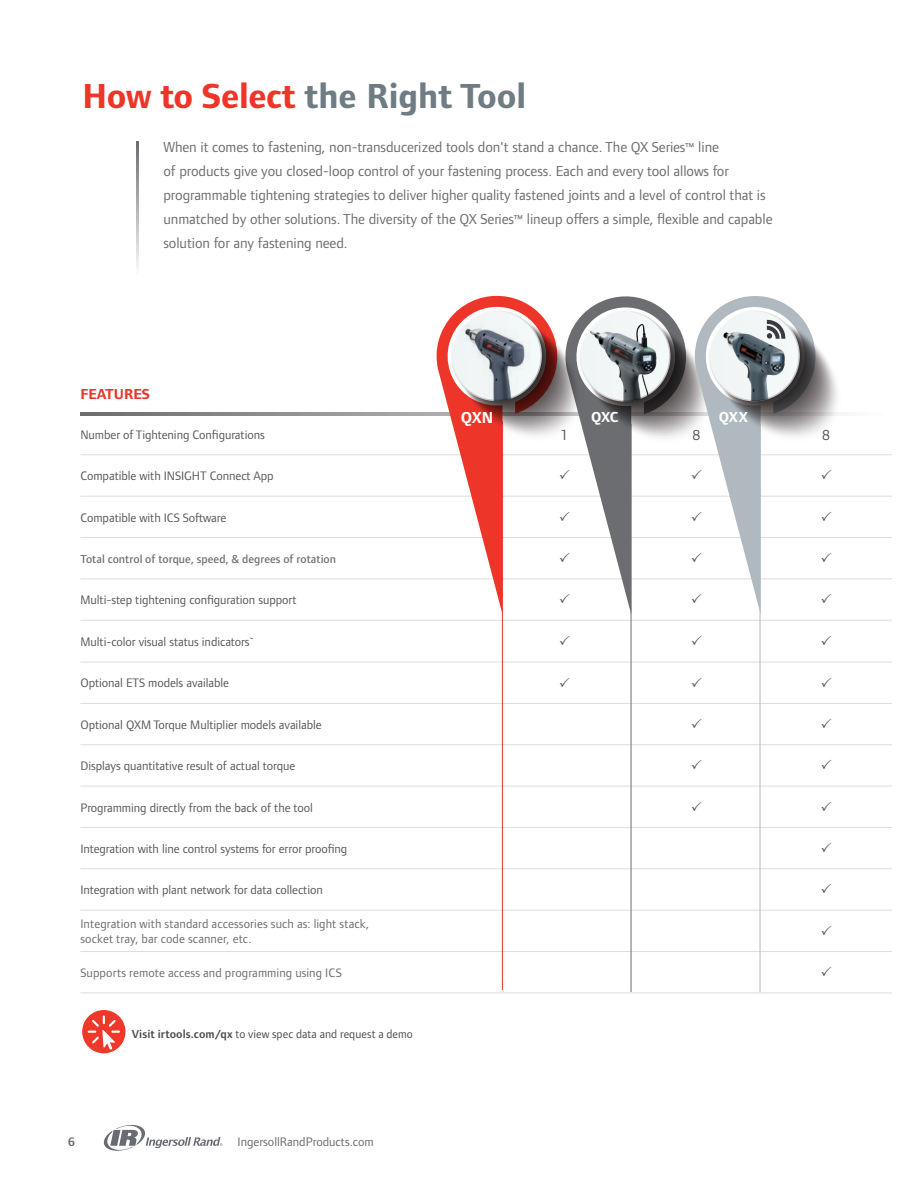
<style>
.page{position:relative;width:918px;height:1188px;background:#fff}
.page>*{position:absolute;margin:0;border:0;box-sizing:border-box;transform-origin:0 0}
.t1{font:700 36px "Foundry Form Sans";letter-spacing:-.01em;color:#6f7c83}
.t2{font:700 16.5px "Foundry Form Sans";color:#fff}
.t3{font:15px/24px "Foundry Form Sans";letter-spacing:-.005em;color:#6c6d70}
.t4{font:700 15px "Foundry Form Sans";color:#ee3529}
.t5{font:700 15px "Foundry Form Sans";letter-spacing:-.025em;color:#fff}
.t6{font:15px "Foundry Form Sans";color:#57585a}
.t7{font:12.75px "Foundry Form Sans";letter-spacing:-.005em;color:#57585a}
.t8{font:12.75px/15px "Foundry Form Sans";letter-spacing:.005em;color:#6c6d70}
.t9{font:12.75px "Foundry Form Sans";color:#696b73}
.t10{font:600 12.75px "Foundry Form Sans";color:#696b73}
.t11{font:12px "Foundry Form Sans";letter-spacing:.005em;color:#4b4c4d}
.t12{font:500 12px "Foundry Form Sans";letter-spacing:.005em;color:#6c6d70}
.s1{color:#ee3529}
.s2{font-size:12px}
.s3{font-weight:600}
</style>
<div class="page">
<svg style="left:103px;top:1125px;width:119px;height:26px"></svg>
<svg style="left:80px;top:415px;width:812px;height:578px"></svg>
<hr style="left:80px;top:454px;width:416px;height:1px;background:#dcdddf">
<hr style="left:760px;top:454px;width:132px;height:1px;background:#dcdddf">
<hr style="left:80px;top:496px;width:416px;height:1px;background:#dcdddf">
<hr style="left:760px;top:496px;width:132px;height:1px;background:#dcdddf">
<hr style="left:80px;top:537px;width:416px;height:1px;background:#dcdddf">
<hr style="left:760px;top:537px;width:132px;height:1px;background:#dcdddf">
<hr style="left:80px;top:579px;width:416px;height:1px;background:#dcdddf">
<hr style="left:760px;top:579px;width:132px;height:1px;background:#dcdddf">
<hr style="left:80px;top:620px;width:416px;height:1px;background:#dcdddf">
<hr style="left:496px;top:620px;width:137px;height:1px;background:#dcdddf">
<hr style="left:633px;top:620px;width:127px;height:1px;background:#dcdddf">
<hr style="left:760px;top:620px;width:132px;height:1px;background:#dcdddf">
<hr style="left:80px;top:662px;width:416px;height:1px;background:#dcdddf">
<hr style="left:496px;top:662px;width:137px;height:1px;background:#dcdddf">
<hr style="left:633px;top:662px;width:127px;height:1px;background:#dcdddf">
<hr style="left:760px;top:662px;width:132px;height:1px;background:#dcdddf">
<hr style="left:80px;top:703px;width:416px;height:1px;background:#dcdddf">
<hr style="left:496px;top:703px;width:137px;height:1px;background:#dcdddf">
<hr style="left:633px;top:703px;width:127px;height:1px;background:#dcdddf">
<hr style="left:760px;top:703px;width:132px;height:1px;background:#dcdddf">
<hr style="left:80px;top:744px;width:416px;height:1px;background:#dcdddf">
<hr style="left:496px;top:744px;width:137px;height:1px;background:#dcdddf">
<hr style="left:633px;top:744px;width:127px;height:1px;background:#dcdddf">
<hr style="left:760px;top:744px;width:132px;height:1px;background:#dcdddf">
<hr style="left:80px;top:786px;width:416px;height:1px;background:#dcdddf">
<hr style="left:496px;top:786px;width:137px;height:1px;background:#dcdddf">
<hr style="left:633px;top:786px;width:127px;height:1px;background:#dcdddf">
<hr style="left:760px;top:786px;width:132px;height:1px;background:#dcdddf">
<hr style="left:80px;top:827px;width:416px;height:1px;background:#dcdddf">
<hr style="left:496px;top:827px;width:137px;height:1px;background:#dcdddf">
<hr style="left:633px;top:827px;width:127px;height:1px;background:#dcdddf">
<hr style="left:760px;top:827px;width:132px;height:1px;background:#dcdddf">
<hr style="left:80px;top:868px;width:416px;height:1px;background:#dcdddf">
<hr style="left:496px;top:868px;width:137px;height:1px;background:#dcdddf">
<hr style="left:633px;top:868px;width:127px;height:1px;background:#dcdddf">
<hr style="left:760px;top:868px;width:132px;height:1px;background:#dcdddf">
<hr style="left:80px;top:910px;width:416px;height:1px;background:#dcdddf">
<hr style="left:496px;top:910px;width:137px;height:1px;background:#dcdddf">
<hr style="left:633px;top:910px;width:127px;height:1px;background:#dcdddf">
<hr style="left:760px;top:910px;width:132px;height:1px;background:#dcdddf">
<hr style="left:80px;top:951px;width:416px;height:1px;background:#dcdddf">
<hr style="left:496px;top:951px;width:137px;height:1px;background:#dcdddf">
<hr style="left:633px;top:951px;width:127px;height:1px;background:#dcdddf">
<hr style="left:760px;top:951px;width:132px;height:1px;background:#dcdddf">
<hr style="left:80px;top:993px;width:416px;height:1px;background:#dcdddf">
<hr style="left:496px;top:993px;width:137px;height:1px;background:#dcdddf">
<hr style="left:633px;top:993px;width:127px;height:1px;background:#dcdddf">
<hr style="left:760px;top:993px;width:132px;height:1px;background:#dcdddf">
<hr style="left:136px;top:141px;width:3px;height:134px;background:#6c6d70">
<hr style="left:80px;top:412px;width:803px;height:3px;background:#6c6d70">
<hr style="left:502px;top:421px;width:1px;height:569px;background:#ee3529">
<hr style="left:631px;top:424px;width:1px;height:568px;background:#6d6e71">
<hr style="left:760px;top:424px;width:1px;height:568px;background:#b1b8be">
<div style="left:82px;top:1010px;width:43px;height:43px;background:#ee3829;border-radius:50%"></div>
<svg style="left:88px;top:1015px;width:32px;height:35px"></svg>
<svg style="left:436px;top:295px;width:407px;height:320px"></svg>
<svg style="left:560px;top:635px;width:10px;height:10px"></svg>
<svg style="left:692px;top:635px;width:10px;height:10px"></svg>
<svg style="left:821px;top:635px;width:10px;height:10px"></svg>
<svg style="left:560px;top:677px;width:10px;height:10px"></svg>
<svg style="left:692px;top:677px;width:10px;height:10px"></svg>
<svg style="left:821px;top:677px;width:10px;height:10px"></svg>
<svg style="left:692px;top:718px;width:10px;height:10px"></svg>
<svg style="left:821px;top:718px;width:10px;height:10px"></svg>
<svg style="left:692px;top:760px;width:10px;height:9px"></svg>
<svg style="left:821px;top:760px;width:10px;height:9px"></svg>
<svg style="left:692px;top:801px;width:10px;height:10px"></svg>
<svg style="left:821px;top:801px;width:10px;height:10px"></svg>
<svg style="left:821px;top:842px;width:10px;height:10px"></svg>
<svg style="left:821px;top:884px;width:10px;height:9px"></svg>
<svg style="left:821px;top:925px;width:10px;height:10px"></svg>
<svg style="left:821px;top:966px;width:10px;height:10px"></svg>
<p class="t1" style="left:82px;top:75px;width:445px"><span class="s1">How to Select</span> the Right Tool</p>
<p class="t3" style="left:163px;top:135px;width:611px">When it comes to fastening, non-transducerized tools don't stand a chance. The QX Series<span class="s2">™</span> line<br>of products give you closed-loop control of your fastening process. Each and every tool allows for programmable tightening strategies to deliver higher quality fastened joints and a level of control that is unmatched by other solutions. The diversity of the QX Series<span class="s2">™</span> lineup offers a simple, flexible and capable solution for any fastening need.</p>
<p class="t4" style="left:80px;top:385px;width:71px">FEATURES</p>
<p class="t7" style="left:80px;top:427px;width:186px">Number of Tightening Configurations</p>
<p class="t6" style="left:561px;top:426px;width:9px">1</p>
<p class="t6" style="left:693px;top:426px;width:9px">8</p>
<p class="t6" style="left:822px;top:426px;width:9px">8</p>
<p class="t7" style="left:80px;top:468px;width:195px">Compatible with INSIGHT Connect App</p>
<p class="t7" style="left:80px;top:510px;width:147px">Compatible with ICS Software</p>
<p class="t12" style="left:80px;top:552px;width:257px">Total control of torque, speed, &amp; degrees of rotation</p>
<p class="t7" style="left:80px;top:593px;width:218px">Multi-step tightening configuration support</p>
<p class="t7" style="left:80px;top:634px;width:175px">Multi-color visual status indicators`</p>
<p class="t7" style="left:80px;top:676px;width:150px">Optional ETS models available</p>
<p class="t7" style="left:80px;top:717px;width:243px">Optional QXM Torque Multiplier models available</p>
<p class="t7" style="left:80px;top:758px;width:216px">Displays quantitative result of actual torque</p>
<p class="t7" style="left:80px;top:800px;width:234px">Programming directly from the back of the tool</p>
<p class="t7" style="left:80px;top:841px;width:268px">Integration with line control systems for error proofing</p>
<p class="t7" style="left:80px;top:882px;width:244px">Integration with plant network for data collection</p>
<p class="t8" style="left:80px;top:916px;width:291px">Integration with standard accessories such as: light stack, socket tray, bar code scanner, etc.</p>
<p class="t8" style="left:80px;top:965px;width:263px">Supports remote access and programming using ICS</p>
<p class="t2" style="left:461px;top:408px;width:34px">QXN</p>
<p class="t5" style="left:591px;top:408px;width:29px">QXC</p>
<p class="t5" style="left:719px;top:408px;width:30px">QXX</p>
<p class="t11" style="left:132px;top:1026px;width:283px"><span class="s3">Visit irtools.com/qx</span> to view spec data and request a demo</p>
<p class="t10" style="left:68px;top:1135px;width:9px">6</p>
<p class="t9" style="left:238px;top:1134px;width:138px">IngersollRandProducts.com</p>
</div>
